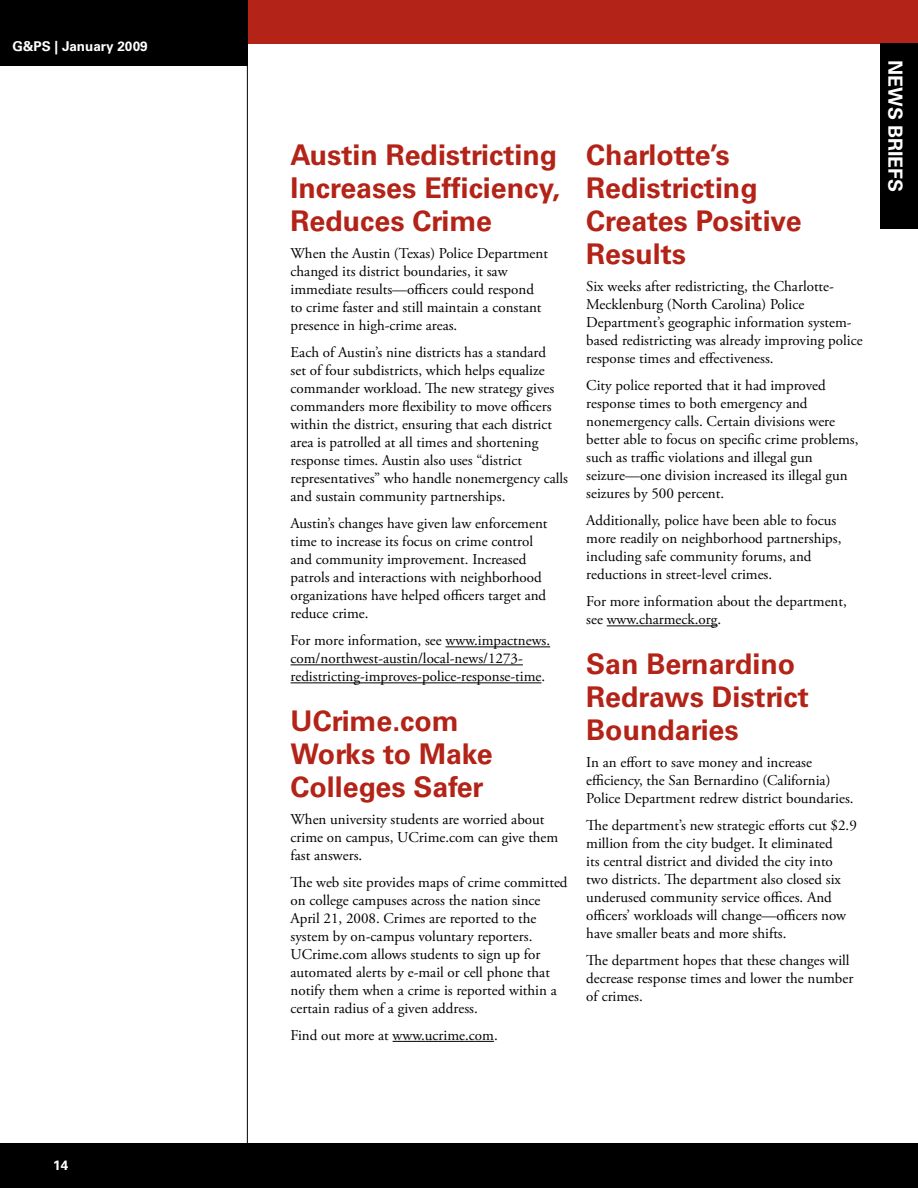
<style>
.page{position:relative;width:918px;height:1188px;background:#fff}
.page>*{position:absolute;margin:0;border:0;box-sizing:border-box;transform-origin:0 0}
.t1{font:700 28.5px/33px "Univers";color:#b32317}
.t2{font:700 19.5px "Univers";color:#fff}
.t3{font:15px/18px "Adobe Garamond Pro";color:#000}
.t4{font:700 13.5px "Univers";color:#fff}
.s1{font-weight:400}
</style>
<div class="page">
<hr style="left:247px;top:43px;width:1px;height:1139px;background:#000">
<div style="left:248px;top:0;width:670px;height:44px;background:#b32317"></div>
<div style="left:0;top:1144px;width:918px;height:44px;background:#000"></div>
<div style="left:0;top:0;width:248px;height:66px;background:#000"></div>
<hr style="left:446px;top:646px;width:104px;height:1px;background:#000">
<hr style="left:291px;top:664px;width:232px;height:1px;background:#000">
<hr style="left:291px;top:682px;width:250px;height:1px;background:#000">
<hr style="left:393px;top:1041px;width:101px;height:1px;background:#000">
<hr style="left:607px;top:625px;width:111px;height:1px;background:#000">
<div style="left:880px;top:44px;width:38px;height:185px;background:#000"></div>
<p class="t4" style="left:13px;top:38px;width:137px">G&amp;PS | January 2009</p>
<p class="t4" style="left:53px;top:1157px;width:19px">14<span class="s1">14</span></p>
<h1 class="t1" style="left:291px;top:139px;width:271px;text-align:justify">Austin Redistricting Increases Efficiency, Reduces Crime</h1>
<p class="t3" style="left:291px;top:245px;width:259px">When the Austin (Texas) Police Department changed its district boundaries, it saw immediate results—officers could respond to crime faster and still maintain a constant presence in high-crime areas.</p>
<p class="t3" style="left:291px;top:344px;width:279px">Each of Austin’s nine districts has a standard<br>set of four subdistricts, which helps equalize commander workload. The new strategy gives commanders more flexibility to move officers within the district, ensuring that each district area is patrolled at all times and shortening response times. Austin also uses “district representatives” who handle nonemergency calls and sustain community partnerships.</p>
<p class="t3" style="left:291px;top:515px;width:258px">Austin’s changes have given law enforcement time to increase its focus on crime control and community improvement. Increased patrols and interactions with neighborhood organizations have helped officers target and reduce crime.</p>
<p class="t3" style="left:291px;top:632px;width:261px">For more information, see www.impactnews. com/northwest-austin/local-news/1273- redistricting-improves-police-response-time.</p>
<h1 class="t1" style="left:291px;top:705px;width:204px">UCrime.com<br>Works to Make<br>Colleges Safer</h1>
<p class="t3" style="left:291px;top:811px;width:269px">When university students are worried about crime on campus, UCrime.com can give them fast answers.</p>
<p class="t3" style="left:291px;top:874px;width:279px">The web site provides maps of crime committed on college campuses across the nation since April 21, 2008. Crimes are reported to the system by on-campus voluntary reporters.<br>UCrime.com allows students to sign up for automated alerts by e-mail or cell phone that notify them when a crime is reported within a certain radius of a given address.</p>
<p class="t3" style="left:291px;top:1027px;width:209px">Find out more at www.ucrime.com.</p>
<h1 class="t1" style="left:586px;top:139px;width:217px">Charlotte’s<br>Redistricting<br>Creates Positive<br>Results</h1>
<p class="t3" style="left:586px;top:278px;width:278px">Six weeks after redistricting, the Charlotte-Mecklenburg (North Carolina) Police Department’s geographic information system&shy;based redistricting was already improving police response times and effectiveness.</p>
<p class="t3" style="left:586px;top:377px;width:274px">City police reported that it had improved response times to both emergency and nonemergency calls. Certain divisions were better able to focus on specific crime problems, such as traffic violations and illegal gun seizure—one division increased its illegal gun seizures by 500 percent.</p>
<p class="t3" style="left:586px;top:512px;width:257px">Additionally, police have been able to focus more readily on neighborhood partnerships, including safe community forums, and reductions in street-level crimes.</p>
<p class="t3" style="left:586px;top:593px;width:262px">For more information about the department, see www.charmeck.org.</p>
<h1 class="t1" style="left:586px;top:648px;width:224px">San Bernardino<br>Redraws District<br>Boundaries</h1>
<p class="t3" style="left:586px;top:754px;width:269px">In an effort to save money and increase efficiency, the San Bernardino (California)<br>Police Department redrew district boundaries.</p>
<p class="t3" style="left:586px;top:817px;width:272px">The department’s new strategic efforts cut $2.9 million from the city budget. It eliminated<br>its central district and divided the city into two districts. The department also closed six underused community service offices. And officers’ workloads will change—officers now have smaller beats and more shifts.</p>
<p class="t3" style="left:586px;top:952px;width:269px">The department hopes that these changes will decrease response times and lower the number of crimes.</p>
<h2 class="t2" style="left:907px;top:60px;width:134px;rotate:90deg">NEWS BRIEFS</h2>
</div>
